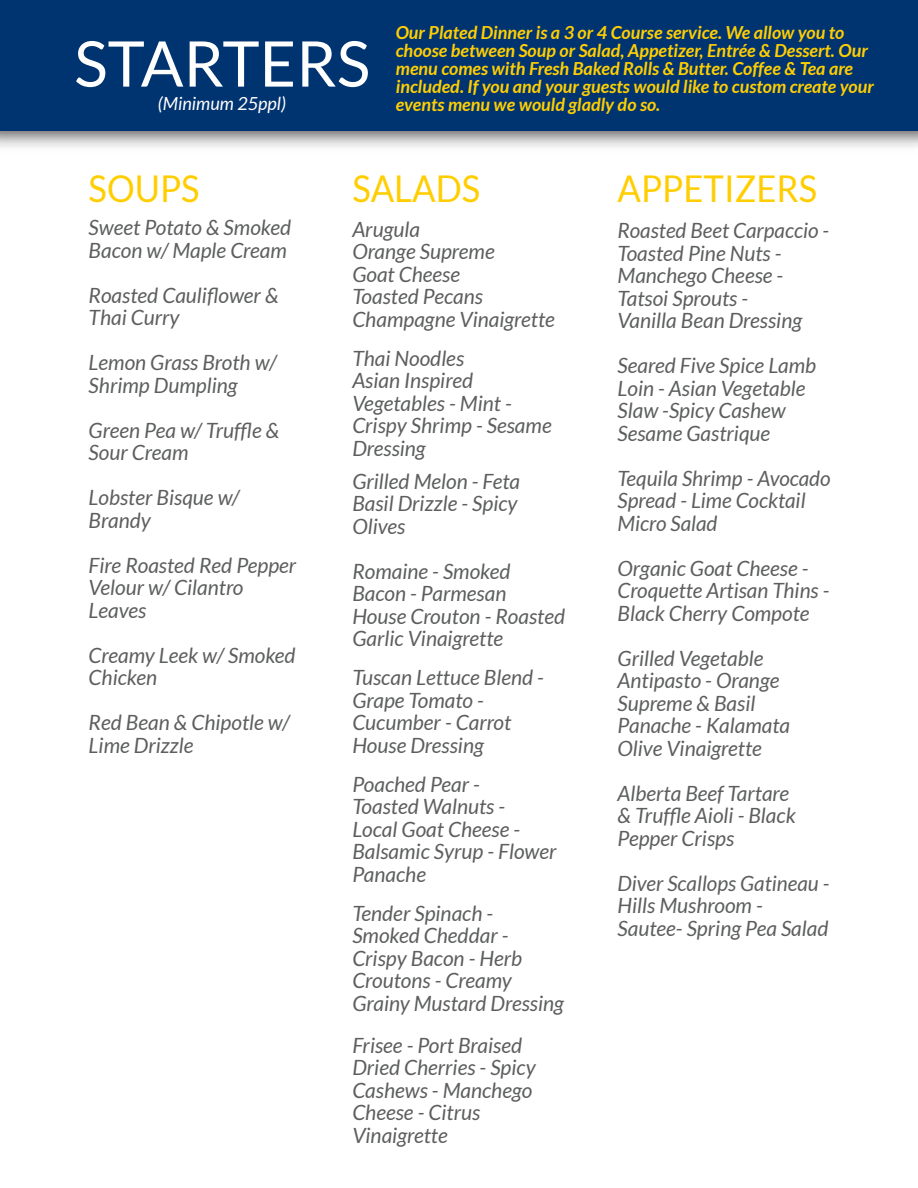
<style>
.page{position:relative;width:918px;height:1188px;background:#fff}
.page>*{position:absolute;margin:0;border:0;box-sizing:border-box;transform-origin:0 0}
.t1{font:63px "Lato";color:#fff}
.t2{font:36.9px "Lato";color:#ffce02;scale:.94 1}
.t3{font:italic 21px/22.5px "Lato";color:#5d5e5e}
.t4{font:italic 700 18px/18px "Lato";color:#ffce02}
.t5{font:italic 18px "Lato";color:#fff}
</style>
<div class="page">
<div style="left:0;top:0;width:918px;height:131px;background:#003471"></div>
<p class="t4" style="left:396px;top:23px;width:480px">Our Plated Dinner is a 3 or 4 Course service. We allow you to choose between Soup or Salad, Appetizer, Entrée &amp; Dessert. Our menu comes with Fresh Baked Rolls &amp; Butter. Coffee &amp; Tea are included. If you and your guests would like to custom create your</p>
<h1 class="t1" style="left:74px;top:29px;width:297px">STARTERS</h1>
<p class="t5" style="left:158px;top:94px;width:130px">(Minimum 25ppl)</p>
<p class="t4" style="left:396px;top:95px;width:266px">events menu we would gladly do so.</p>
<h2 class="t2" style="left:89px;top:169px;width:120px">SOUPS</h2>
<p class="t3" style="left:89px;top:217px;width:204px">Sweet Potato &amp; Smoked<br>Bacon w/ Maple Cream</p>
<p class="t3" style="left:89px;top:285px;width:192px">Roasted Cauliflower &amp;<br>Thai Curry</p>
<p class="t3" style="left:89px;top:352px;width:190px">Lemon Grass Broth w/<br>Shrimp Dumpling</p>
<p class="t3" style="left:89px;top:420px;width:192px">Green Pea w/ Truffle &amp;<br>Sour Cream</p>
<p class="t3" style="left:89px;top:487px;width:152px">Lobster Bisque w/<br>Brandy</p>
<p class="t3" style="left:89px;top:555px;width:209px">Fire Roasted Red Pepper<br>Velour w/ Cilantro<br>Leaves</p>
<p class="t3" style="left:89px;top:645px;width:209px">Creamy Leek w/ Smoked<br>Chicken</p>
<p class="t3" style="left:89px;top:712px;width:203px">Red Bean &amp; Chipotle w/<br>Lime Drizzle</p>
<h2 class="t2" style="left:352px;top:169px;width:138px">SALADS</h2>
<p class="t3" style="left:352px;top:219px;width:204px">Arugula<br>Orange Supreme<br>Goat Cheese<br>Toasted Pecans<br>Champagne Vinaigrette</p>
<p class="t3" style="left:352px;top:348px;width:201px">Thai Noodles<br>Asian Inspired<br>Vegetables - Mint -<br>Crispy Shrimp - Sesame<br>Dressing</p>
<p class="t3" style="left:352px;top:471px;width:169px">Grilled Melon - Feta<br>Basil Drizzle - Spicy<br>Olives</p>
<p class="t3" style="left:352px;top:561px;width:214px">Romaine - Smoked<br>Bacon - Parmesan<br>House Crouton - Roasted<br>Garlic Vinaigrette</p>
<p class="t3" style="left:352px;top:667px;width:193px">Tuscan Lettuce Blend -<br>Grape Tomato -<br>Cucumber - Carrot<br>House Dressing</p>
<p class="t3" style="left:352px;top:774px;width:206px">Poached Pear -<br>Toasted Walnuts -<br>Local Goat Cheese -<br>Balsamic Syrup - Flower<br>Panache</p>
<p class="t3" style="left:352px;top:903px;width:213px">Tender Spinach -<br>Smoked Cheddar -<br>Crispy Bacon - Herb<br>Croutons - Creamy<br>Grainy Mustard Dressing</p>
<p class="t3" style="left:352px;top:1034px;width:185px">Frisee - Port Braised<br>Dried Cherries - Spicy<br>Cashews - Manchego<br>Cheese - Citrus<br>Vinaigrette</p>
<h2 class="t2" style="left:618px;top:169px;width:214px">APPETIZERS</h2>
<p class="t3" style="left:618px;top:220px;width:213px">Roasted Beet Carpaccio -<br>Toasted Pine Nuts -<br>Manchego Cheese -<br>Tatsoi Sprouts -<br>Vanilla Bean Dressing</p>
<p class="t3" style="left:618px;top:355px;width:200px">Seared Five Spice Lamb<br>Loin - Asian Vegetable<br>Slaw -Spicy Cashew<br>Sesame Gastrique</p>
<p class="t3" style="left:618px;top:468px;width:215px">Tequila Shrimp - Avocado<br>Spread - Lime Cocktail<br>Micro Salad</p>
<p class="t3" style="left:618px;top:558px;width:213px">Organic Goat Cheese -<br>Croquette Artisan Thins -<br>Black Cherry Compote</p>
<p class="t3" style="left:618px;top:648px;width:174px">Grilled Vegetable<br>Antipasto - Orange<br>Supreme &amp; Basil<br>Panache - Kalamata<br>Olive Vinaigrette</p>
<p class="t3" style="left:618px;top:783px;width:180px">Alberta Beef Tartare &amp; Truffle Aioli - Black<br>Pepper Crisps</p>
<p class="t3" style="left:618px;top:873px;width:214px">Diver Scallops Gatineau -<br>Hills Mushroom -<br>Sautee- Spring Pea Salad</p>
</div>
